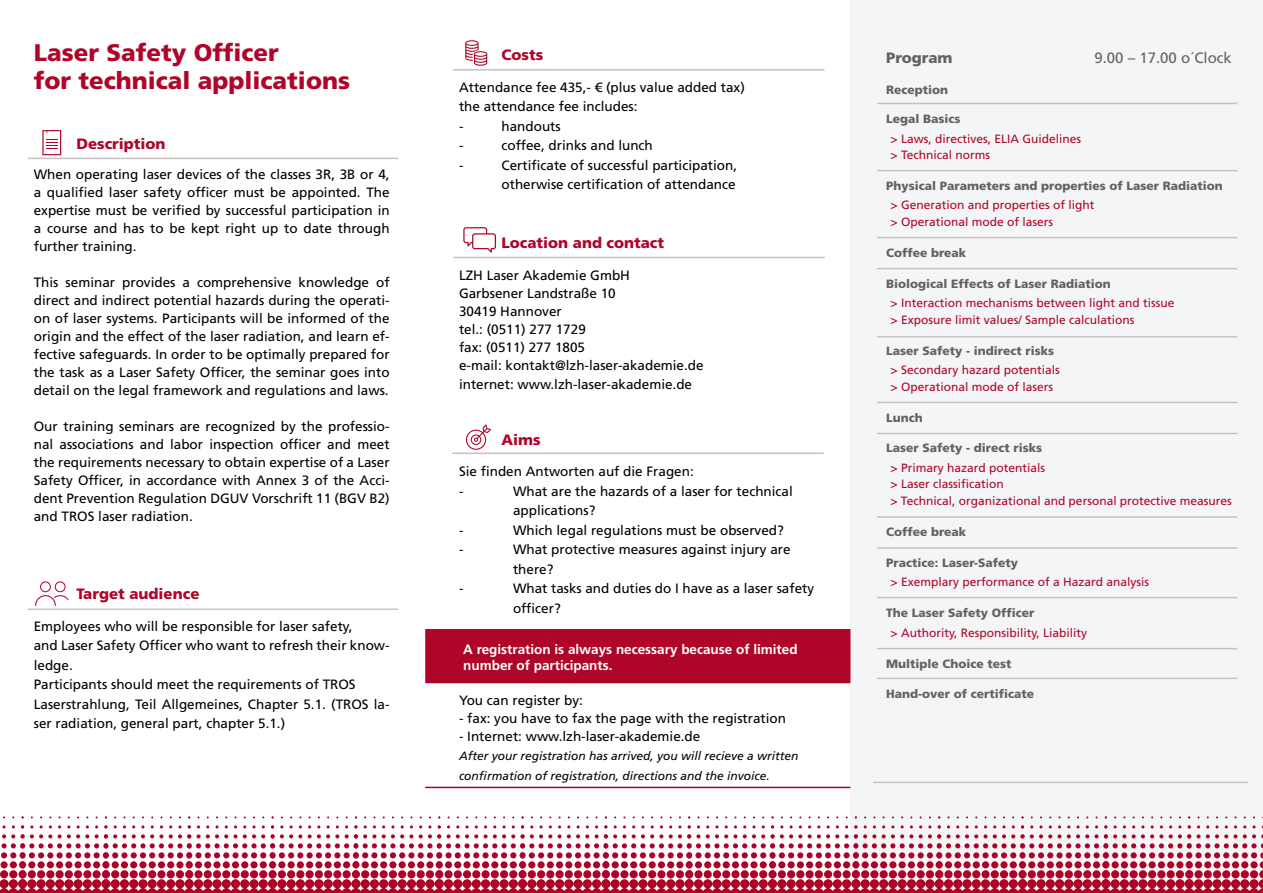
<style>
.page{position:relative;width:1263px;height:893px;background:#fff}
.page>*{position:absolute;margin:0;border:0;box-sizing:border-box;transform-origin:0 0}
.t1{font:900 24px/28.8px "Frutiger LT Std";color:#af0529}
.t2{font:900 15px "Frutiger LT Std";color:#af0529}
.t3{font:15px "Frutiger LT Std";color:#626261}
.t4{font:900 15px "Frutiger LT Std";color:#626261}
.t5{font:13.5px/18px "Frutiger LT Std";color:#000}
.t6{font:700 13.5px/16.5px "Frutiger LT Std";color:#fff}
.t7{font:12px/16.5px "Frutiger LT Std";color:#af0529}
.t8{font:900 12px "Frutiger LT Std";color:#626261}
.t9{font:italic 12px/19.5px "Frutiger LT Std";color:#000}
</style>
<div class="page">
<div style="left:850px;top:0;width:413px;height:893px;background:#f4f5f6"></div>
<hr style="left:877px;top:597px;width:360px;height:1px;background:#c8c3bc">
<hr style="left:877px;top:237px;width:360px;height:1px;background:#c8c3bc">
<hr style="left:877px;top:103px;width:360px;height:1px;background:#c8c3bc">
<hr style="left:877px;top:268px;width:360px;height:1px;background:#c8c3bc">
<hr style="left:877px;top:402px;width:360px;height:1px;background:#c8c3bc">
<hr style="left:877px;top:433px;width:360px;height:1px;background:#c8c3bc">
<hr style="left:877px;top:516px;width:360px;height:2px;background:#c8c3bc">
<hr style="left:877px;top:547px;width:360px;height:2px;background:#c8c3bc">
<hr style="left:873px;top:782px;width:374px;height:1px;background:#c8c3bc">
<svg style="left:466px;top:424px;width:25px;height:26px"></svg>
<svg style="left:42px;top:130px;width:19px;height:25px"></svg>
<svg style="left:35px;top:581px;width:34px;height:25px"></svg>
<svg style="left:858px;top:834px;width:235px;height:59px"></svg>
<svg style="left:608px;top:834px;width:250px;height:59px"></svg>
<svg style="left:275px;top:834px;width:333px;height:59px"></svg>
<svg style="left:0;top:834px;width:275px;height:59px"></svg>
<svg style="left:1093px;top:834px;width:170px;height:59px"></svg>
<div style="left:425px;top:629px;width:425px;height:54px;background:#af0529"></div>
<hr style="left:453px;top:69px;width:371px;height:2px;background:#c8c3bc">
<hr style="left:453px;top:257px;width:372px;height:1px;background:#c8c3bc">
<hr style="left:452px;top:453px;width:372px;height:1px;background:#c8c3bc">
<hr style="left:28px;top:158px;width:370px;height:1px;background:#c8c3bc">
<hr style="left:28px;top:608px;width:370px;height:2px;background:#c8c3bc">
<hr style="left:425px;top:787px;width:425px;height:1px;background:#af0529">
<svg style="left:465px;top:40px;width:22px;height:26px"></svg>
<svg style="left:463px;top:227px;width:33px;height:26px"></svg>
<hr style="left:877px;top:648px;width:360px;height:1px;background:#c8c3bc">
<hr style="left:877px;top:678px;width:360px;height:1px;background:#c8c3bc">
<hr style="left:877px;top:170px;width:360px;height:1px;background:#c8c3bc">
<hr style="left:877px;top:336px;width:360px;height:1px;background:#c8c3bc">
<h1 class="t1" style="left:34px;top:38px;width:318px">Laser Safety Officer<br>for technical applications</h1>
<p class="t2" style="left:76px;top:135px;width:91px">Description</p>
<p class="t5" style="left:34px;top:166px;width:357px;text-align:justify">When operating laser devices of the classes 3R, 3B or 4, a qualified laser safety officer must be appointed. The expertise must be verified by successful participation in a course and has to be kept right up to date through further training.</p>
<p class="t5" style="left:34px;top:274px;width:357px;text-align:justify">This seminar provides a comprehensive knowledge of direct and indirect potential hazards during the operati&shy;on of laser systems. Participants will be informed of the origin and the effect of the laser radiation, and learn ef&shy;fective safeguards. In order to be optimally prepared for the task as a Laser Safety Officer, the seminar goes into detail on the legal framework and regulations and laws.</p>
<p class="t5" style="left:34px;top:418px;width:357px;text-align:justify">Our training seminars are recognized by the professio&shy;nal associations and labor inspection officer and meet the requirements necessary to obtain expertise of a Laser Safety Officer, in accordance with Annex 3 of the Acci&shy;dent Prevention Regulation DGUV Vorschrift 11 (BGV B2) and TROS laser radiation.</p>
<p class="t2" style="left:76px;top:585px;width:125px">Target audience</p>
<p class="t5" style="left:34px;top:616px;width:357px;line-height:19.5px">Employees who will be responsible for laser safety,<br>and Laser Safety Officer who want to refresh their know&shy;ledge.<br>Participants should meet the requirements of TROS Laserstrahlung, Teil Allgemeines, Chapter 5.1. (TROS la&shy;ser radiation, general part, chapter 5.1.)</p>
<p class="t2" style="left:501px;top:46px;width:43px">Costs</p>
<p class="t5" style="left:459px;top:77px;width:287px;line-height:19.5px">Attendance fee 435,- € (plus value added tax) the attendance fee includes:<br>-</p>
<p class="t5" style="left:501px;top:117px;width:61px">handouts</p>
<p class="t5" style="left:459px;top:137px;width:6px">-</p>
<p class="t5" style="left:501px;top:137px;width:153px">coffee, drinks and lunch</p>
<p class="t5" style="left:459px;top:156px;width:6px">-</p>
<p class="t5" style="left:501px;top:155px;width:237px;line-height:19.5px">Certificate of successful participation, otherwise certification of attendance</p>
<p class="t2" style="left:501px;top:234px;width:164px">Location and contact</p>
<p class="t5" style="left:459px;top:266px;width:246px">LZH Laser Akademie GmbH<br>Garbsener Landstraße 10<br>30419 Hannover<br>tel.: (0511) 277 1729<br>fax: (0511) 277 1805<br>e-mail: kontakt@lzh-laser-akademie.de</p>
<p class="t5" style="left:459px;top:376px;width:235px">internet: www.lzh-laser-akademie.de</p>
<p class="t2" style="left:501px;top:431px;width:41px">Aims</p>
<p class="t5" style="left:459px;top:462px;width:236px;line-height:19.5px">Sie finden Antworten auf die Fragen: -</p>
<p class="t5" style="left:513px;top:481px;width:281px;line-height:19.5px">What are the hazards of a laser for technical applications?</p>
<p class="t5" style="left:459px;top:521px;width:6px">-</p>
<p class="t5" style="left:513px;top:521px;width:272px">Which legal regulations must be observed?</p>
<p class="t5" style="left:459px;top:541px;width:6px">-</p>
<p class="t5" style="left:513px;top:540px;width:279px;line-height:19.5px">What protective measures against injury are there?</p>
<p class="t5" style="left:459px;top:580px;width:6px">-</p>
<p class="t5" style="left:513px;top:579px;width:303px;line-height:19.5px">What tasks and duties do I have as a laser safety officer?</p>
<p class="t6" style="left:463px;top:641px;width:336px">A registration is always necessary because of limited number of participants.</p>
<p class="t5" style="left:459px;top:691px;width:125px">You can register by:</p>
<p class="t5" style="left:459px;top:709px;width:329px">- fax: you have to fax the page with the registration</p>
<p class="t5" style="left:459px;top:727px;width:243px">- Internet: www.lzh-laser-akademie.de</p>
<p class="t9" style="left:459px;top:746px;width:341px">After your registration has arrived, you will recieve a written confirmation of registration, directions and the invoice.</p>
<p class="t4" style="left:886px;top:48px;width:68px">Program</p>
<p class="t3" style="left:1094px;top:49px;width:139px">9.00 – 17.00 o´Clock</p>
<p class="t8" style="left:886px;top:83px;width:64px">Reception</p>
<p class="t8" style="left:886px;top:112px;width:76px">Legal Basics</p>
<p class="t7" style="left:890px;top:130px;width:192px">&gt; Laws, directives, ELIA Guidelines &gt; Technical norms</p>
<p class="t8" style="left:886px;top:178px;width:338px">Physical Parameters and properties of Laser Radiation</p>
<p class="t7" style="left:890px;top:197px;width:205px">&gt; Generation and properties of light &gt; Operational mode of lasers</p>
<p class="t8" style="left:886px;top:245px;width:81px">Coffee break</p>
<p class="t8" style="left:886px;top:276px;width:226px">Biological Effects of Laser Radiation</p>
<p class="t7" style="left:890px;top:295px;width:285px">&gt; Interaction mechanisms between light and tissue &gt; Exposure limit values/ Sample calculations</p>
<p class="t8" style="left:886px;top:343px;width:169px">Laser Safety - indirect risks</p>
<p class="t7" style="left:890px;top:362px;width:171px">&gt; Secondary hazard potentials &gt; Operational mode of lasers</p>
<p class="t8" style="left:886px;top:410px;width:38px">Lunch</p>
<p class="t8" style="left:886px;top:441px;width:157px">Laser Safety - direct risks</p>
<p class="t7" style="left:890px;top:460px;width:343px">&gt; Primary hazard potentials<br>&gt; Laser classification<br>&gt; Technical, organizational and personal protective measures</p>
<p class="t8" style="left:886px;top:524px;width:81px">Coffee break</p>
<p class="t8" style="left:886px;top:555px;width:133px">Practice: Laser-Safety</p>
<p class="t7" style="left:890px;top:574px;width:260px">&gt; Exemplary performance of a Hazard analysis</p>
<p class="t8" style="left:886px;top:606px;width:150px">The Laser Safety Officer</p>
<p class="t7" style="left:890px;top:624px;width:198px">&gt; Authority, Responsibility, Liability</p>
<p class="t8" style="left:886px;top:656px;width:127px">Multiple Choice test</p>
<p class="t8" style="left:886px;top:687px;width:150px">Hand-over of certificate</p>
</div>
